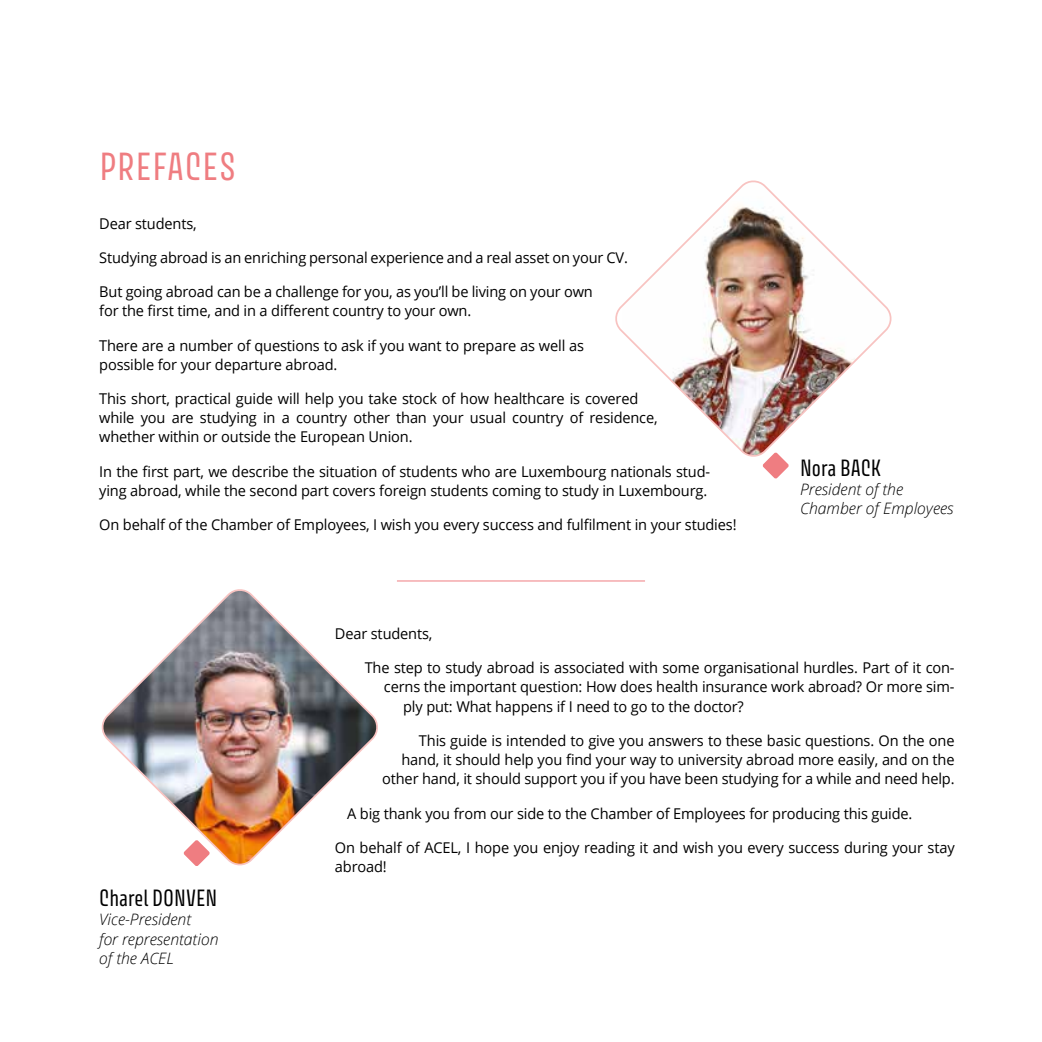
<style>
.page{position:relative;width:1042px;height:1042px;background:#fff}
.page>*{position:absolute;margin:0;border:0;box-sizing:border-box;transform-origin:0 0}
.t1{font:35px "Avory I Latn";letter-spacing:.02em;color:#ef7d81}
.t2{font:21px "Avory I Latn";color:#000}
.t3{font:italic 300 15.75px/19.2px "Open Sans";color:#000}
.t4{font:14.88px/19.2px "Open Sans";letter-spacing:-.01em;color:#000}
</style>
<div class="page">
<hr style="left:397px;top:580px;width:248px;height:1px;background:#ef7d81">
<svg style="left:762px;top:460px;width:27px;height:19px"></svg>
<img style="left:615px;top:180px;width:277px;height:280px">
<img style="left:101px;top:589px;width:277px;height:277px">
<h1 class="t1" style="left:100px;top:144px;width:138px">PREFACES</h1>
<p class="t4" style="left:99px;top:213px;width:99px">Dear students,</p>
<p class="t4" style="left:99px;top:248px;width:530px">Studying abroad is an enriching personal experience and a real asset on your CV.</p>
<p class="t4" style="left:99px;top:282px;width:495px">But going abroad can be a challenge for you, as you’ll be living on your own for the first time, and in a different country to your own.</p>
<p class="t4" style="left:99px;top:335px;width:486px">There are a number of questions to ask if you want to prepare as well as possible for your departure abroad.</p>
<p class="t4" style="left:99px;top:388px;width:560px">This short, practical guide will help you take stock of how healthcare is covered while you are studying in a country other than your usual country of residence, whether within or outside the European Union.</p>
<p class="t4" style="left:99px;top:461px;width:612px">In the first part, we describe the situation of students who are Luxembourg nationals stud&shy;ying abroad, while the second part covers foreign students coming to study in Luxembourg.</p>
<p class="t4" style="left:99px;top:514px;width:639px">On behalf of the Chamber of Employees, I wish you every success and fulfilment in your studies!</p>
<h2 class="t2" style="left:800px;top:454px;width:83px">Nora BACK</h2>
<p class="t3" style="left:800px;top:479px;width:155px">President of the<br>Chamber of Employees</p>
<h2 class="t2" style="left:99px;top:885px;width:120px">Charel DONVEN</h2>
<p class="t3" style="left:99px;top:909px;width:121px">Vice-President<br>for representation of the ACEL</p>
<p class="t4" style="left:335px;top:623px;width:99px">Dear students,</p>
<p class="t4" style="left:365px;top:658px;width:591px">The step to study abroad is associated with some organisational hurdles. Part of it con-</p>
<p class="t4" style="left:384px;top:677px;width:572px">cerns the important question: How does health insurance work abroad? Or more sim-</p>
<p class="t4" style="left:403px;top:696px;width:342px">ply put: What happens if I need to go to the doctor?</p>
<p class="t4" style="left:382px;top:730px;width:574px;text-align:right">This guide is intended to give you answers to these basic questions. On the one hand, it should help you find your way to university abroad more easily, and on the other hand, it should support you if you have been studying for a while and need help.</p>
<p class="t4" style="left:347px;top:803px;width:567px">A big thank you from our side to the Chamber of Employees for producing this guide.</p>
<p class="t4" style="left:335px;top:837px;width:621px">On behalf of ACEL, I hope you enjoy reading it and wish you every success during your stay abroad!</p>
</div>
